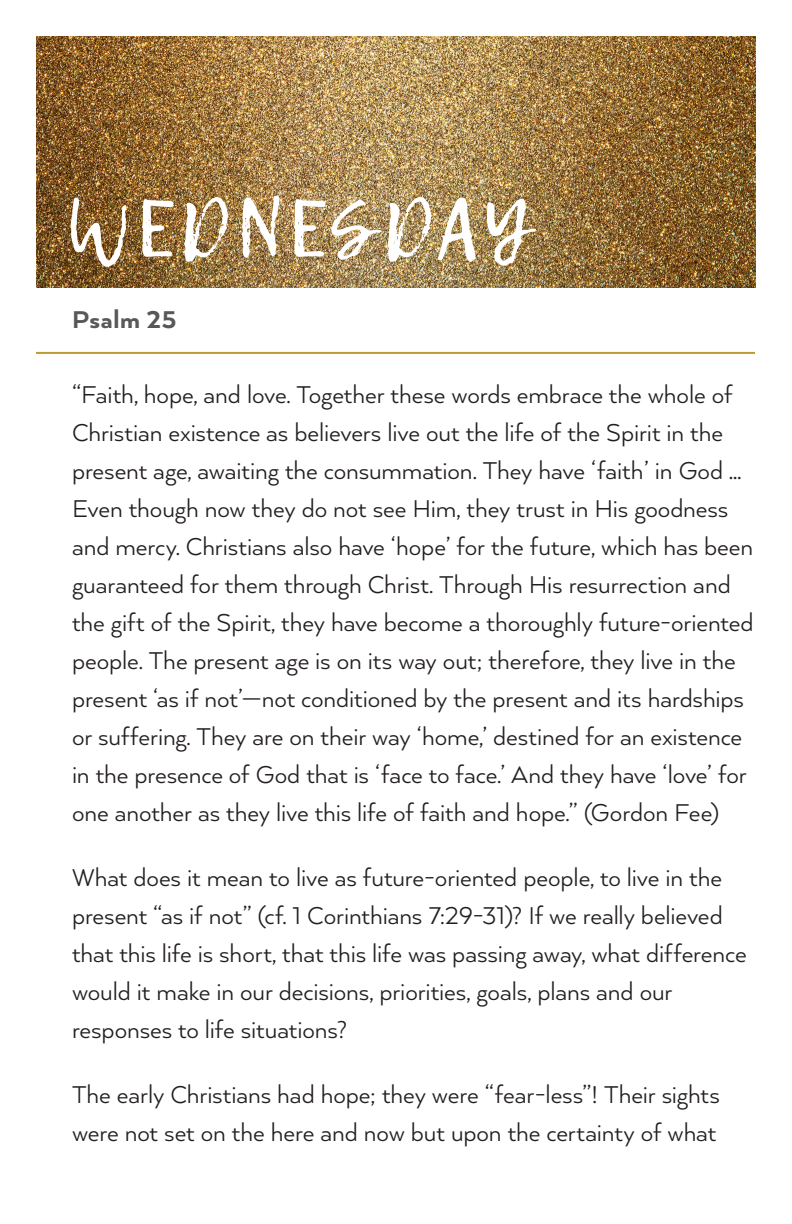
<style>
.page{position:relative;width:792px;height:1224px;background:#fff}
.page>*{position:absolute;margin:0;border:0;box-sizing:border-box;transform-origin:0 0}
.Big_weekday_title{font:80px "Lemon Tuesday";letter-spacing:.06em;color:#fff}
.Body{font:28px/38px "Arquitecta";letter-spacing:-.005em;color:#231f20}
.Weekly_verses{font:800 28px "Arquitecta";letter-spacing:.025em;color:#57585a}
</style>
<div class="page">
<img style="left:36px;top:36px;width:720px;height:252px">
<hr style="left:36px;top:352px;width:719px;height:2px;background:#bd9b31">
<p class="Big_weekday_title" style="left:66px;top:182px;width:465px">WEDNESDAY</p>
<p class="Weekly_verses" style="left:72px;top:302px;width:106px">Psalm 25</p>
<p class="Body" style="left:72px;top:374px;width:683px">“Faith, hope, and love. Together these words embrace the whole of Christian existence as believers live out the life of the Spirit in the present age, awaiting the consummation. They have ‘faith’ in God … Even though now they do not see Him, they trust in His goodness and mercy. Christians also have ‘hope’ for the future, which has been guaranteed for them through Christ. Through His resurrection and the gift of the Spirit, they have become a thoroughly future-oriented people. The present age is on its way out; therefore, they live in the present ‘as if not’—not conditioned by the present and its hardships or suffering. They are on their way ‘home,’ destined for an existence in the presence of God that is ‘face to face.’ And they have ‘love’ for one another as they live this life of faith and hope.” (Gordon Fee)</p>
<p class="Body" style="left:72px;top:857px;width:676px">What does it mean to live as future-oriented people, to live in the present “as if not” (cf. 1 Corinthians 7:29-31)? If we really believed that this life is short, that this life was passing away, what difference would it make in our decisions, priorities, goals, plans and our responses to life situations?</p>
<p class="Body" style="left:72px;top:1074px;width:650px">The early Christians had hope; they were “fear-less”! Their sights were not set on the here and now but upon the certainty of what</p>
</div>
